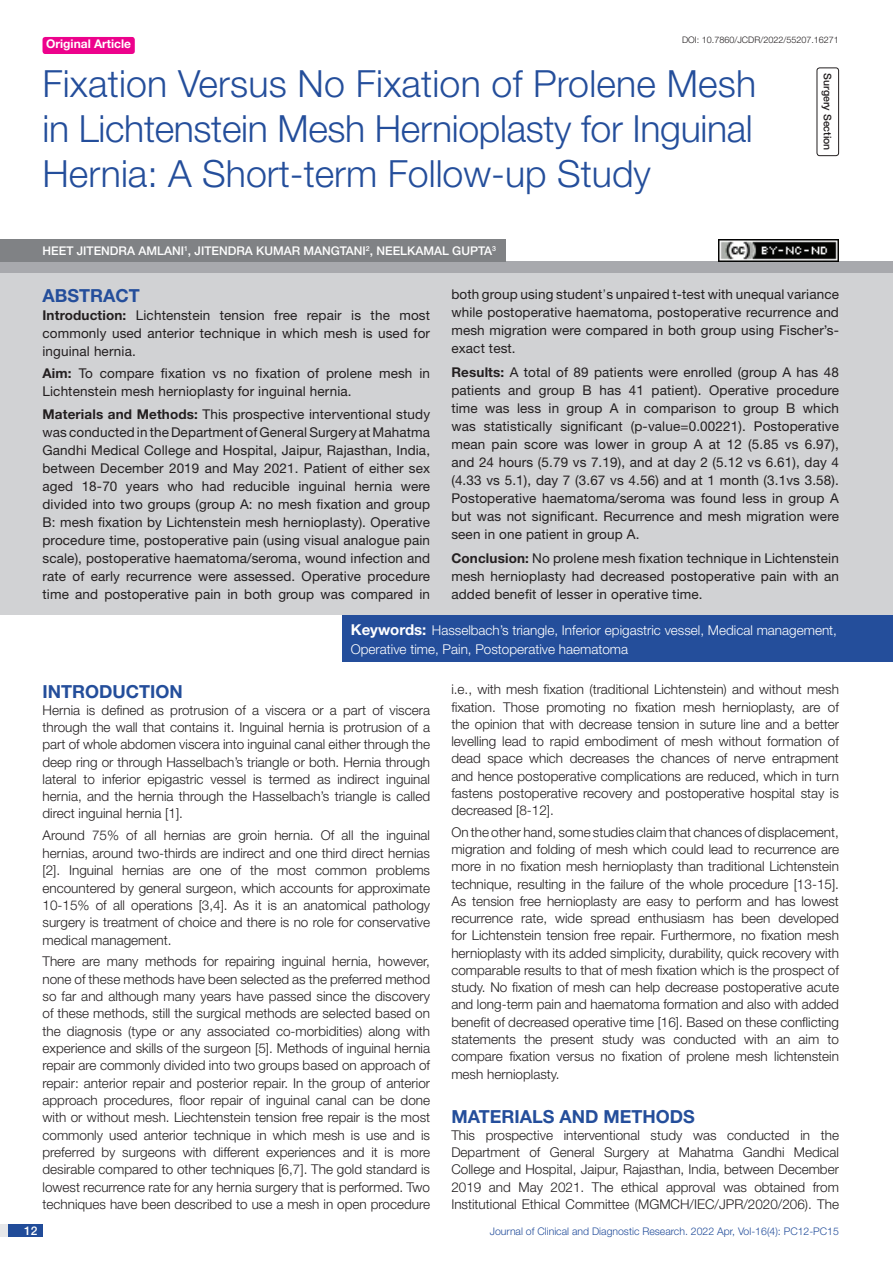
<style>
.page{position:relative;width:893px;height:1263px;background:#fff}
.page>*{position:absolute;margin:0;border:0;box-sizing:border-box;transform-origin:0 0}
.t1{font:300 37.5px/45px "Helvetica Neue";color:#244e9b;text-align:justify}
.Heading{font:700 18px "Helvetica Neue";color:#244e9b}
.Abstract_head{font:700 18px "Helvetica Neue";color:#244e9b}
.Body_text{font:300 13.5px/17.2px "Helvetica Neue";color:#231f20;text-align:justify}
.Abstract_Text{font:13.5px/18px "Helvetica Neue";letter-spacing:.01em;color:#231f20;text-align:justify}
.Key_words{font:300 13.5px/18.8px "Helvetica Neue";color:#fff}
.Author{font:500 12px "Helvetica Neue";color:#fff}
.t2{font:700 12px "Helvetica Neue";color:#fff}
.t3{font:300 10.5px "Helvetica Neue";color:#244e9b}
.section{font:500 10.5px "Helvetica Neue";color:#231f20}
.DOI{font:300 9px "Helvetica Neue";color:#231f20}
.s1{font-weight:700}
.s2{font-weight:300}
.s3{font-weight:700;font-size:15px}
</style>
<div class="page">
<div style="left:0;top:1224px;width:43px;height:13px;background:#e6e7e9"></div>
<div style="left:8px;top:1224px;width:35px;height:13px;background:#214c99"></div>
<div style="left:43px;top:37px;width:92px;height:17px;background:#ed028c;border-radius:3px"></div>
<div style="left:817px;top:67px;width:22px;height:89px;border:1px solid #231f20;border-radius:3px"></div>
<div style="left:0;top:262px;width:893px;height:12px;background:#a8a9ad"></div>
<div style="left:0;top:239px;width:506px;height:23px;background:#808285"></div>
<div style="left:0;top:274px;width:893px;height:341px;background:#d1d2d4"></div>
<div style="left:343px;top:615px;width:550px;height:47px;background:#244e9b"></div>
<img style="left:719px;top:239px;width:120px;height:23px">
<p class="t2" style="left:46px;top:37px;width:87px">Original Article</p>
<p class="DOI" style="left:682px;top:35px;width:158px">DOI: 10.7860/JCDR/2022/55207.16271</p>
<p class="t1" style="left:43px;top:60px;width:715px">Fixation Versus No Fixation of Prolene Mesh in Lichtenstein Mesh Hernioplasty for Inguinal Hernia: A Short-term Follow-up Study</p>
<p class="Author" style="left:43px;top:244px;width:455px">HEET JITENDRA AMLANI<sup>1</sup>, JITENDRA KUMAR MANGTANI<sup>2</sup>, NEELKAMAL GUPTA<sup>3</sup></p>
<p class="section" style="left:834px;top:73px;width:79px;rotate:90deg">SURGERY SECTION</p>
<p class="Abstract_head" style="left:43px;top:284px;width:99px">ABSTRACT</p>
<p class="Abstract_Text" style="left:43px;top:306px;width:389px"><span class="s1">Introduction:</span> Lichtenstein tension free repair is the most commonly used anterior technique in which mesh is used for inguinal hernia.</p>
<p class="Abstract_Text" style="left:43px;top:364px;width:389px"><span class="s1">Aim:</span> To compare fixation vs no fixation of prolene mesh in<br>Lichtenstein mesh hernioplasty for inguinal hernia.</p>
<p class="Abstract_Text" style="left:43px;top:404px;width:389px"><span class="s1">Materials and Methods:</span> This prospective interventional study was conducted in the Department of General Surgery at Mahatma Gandhi Medical College and Hospital, Jaipur, Rajasthan, India, between December 2019 and May 2021. Patient of either sex aged 18-70 years who had reducible inguinal hernia were divided into two groups (group A: no mesh fixation and group B: mesh fixation by Lichtenstein mesh hernioplasty). Operative procedure time, postoperative pain (using visual analogue pain scale), postoperative haematoma/seroma, wound infection and rate of early recurrence were assessed. Operative procedure time and postoperative pain in both group was compared in</p>
<p class="Abstract_Text" style="left:451px;top:285px;width:389px">both group using student<span class="s2">’</span>s unpaired t-test with unequal variance while postoperative haematoma, postoperative recurrence and mesh migration were compared in both group using Fischer’s&shy;exact test.</p>
<p class="Abstract_Text" style="left:451px;top:363px;width:389px"><span class="s1">Results:</span> A total of 89 patients were enrolled (group A has 48 patients and group B has 41 patient). Operative procedure time was less in group A in comparison to group B which was statistically significant (p-value=0.00221). Postoperative mean pain score was lower in group A at 12 (5.85 vs 6.97), and 24 hours (5.79 vs 7.19), and at day 2 (5.12 vs 6.61), day 4 (4.33 vs 5.1), day 7 (3.67 vs 4.56) and at 1 month (3.1vs 3.58).<br>Postoperative haematoma/seroma was found less in group A but was not significant. Recurrence and mesh migration were seen in one patient in group A.</p>
<p class="Abstract_Text" style="left:451px;top:549px;width:389px"><span class="s1">Conclusion:</span> No prolene mesh fixation technique in Lichtenstein mesh hernioplasty had decreased postoperative pain with an added benefit of lesser in operative time.</p>
<p class="Key_words" style="left:351px;top:620px;width:488px"><span class="s3">Keywords:</span> Hasselbach’s triangle, Inferior epigastric vessel, Medical management,<br>Operative time, Pain, Postoperative haematoma</p>
<p class="Heading" style="left:43px;top:680px;width:142px">INTRODUCTION</p>
<p class="Body_text" style="left:43px;top:701px;width:389px">Hernia is defined as protrusion of a viscera or a part of viscera through the wall that contains it. Inguinal hernia is protrusion of a part of whole abdomen viscera into inguinal canal either through the deep ring or through Hasselbach’s triangle or both. Hernia through lateral to inferior epigastric vessel is termed as indirect inguinal hernia, and the hernia through the Hasselbach’s triangle is called direct inguinal hernia [1].</p>
<p class="Body_text" style="left:43px;top:826px;width:389px">Around 75% of all hernias are groin hernia. Of all the inguinal hernias, around two-thirds are indirect and one third direct hernias [2]. Inguinal hernias are one of the most common problems encountered by general surgeon, which accounts for approximate 10-15% of all operations [3,4]. As it is an anatomical pathology surgery is treatment of choice and there is no role for conservative medical management.</p>
<p class="Body_text" style="left:43px;top:953px;width:389px">There are many methods for repairing inguinal hernia, however, none of these methods have been selected as the preferred method so far and although many years have passed since the discovery of these methods, still the surgical methods are selected based on the diagnosis (type or any associated co-morbidities) along with experience and skills of the surgeon [5]. Methods of inguinal hernia repair are commonly divided into two groups based on approach of repair: anterior repair and posterior repair. In the group of anterior approach procedures, floor repair of inguinal canal can be done with or without mesh. Liechtenstein tension free repair is the most commonly used anterior technique in which mesh is use and is preferred by surgeons with different experiences and it is more desirable compared to other techniques [6,7]. The gold standard is lowest recurrence rate for any hernia surgery that is performed. Two techniques have been described to use a mesh in open procedure</p>
<p class="Body_text" style="left:451px;top:680px;width:389px">i.e., with mesh fixation (traditional Lichtenstein) and without mesh fixation. Those promoting no fixation mesh hernioplasty, are of the opinion that with decrease tension in suture line and a better levelling lead to rapid embodiment of mesh without formation of dead space which decreases the chances of nerve entrapment and hence postoperative complications are reduced, which in turn fastens postoperative recovery and postoperative hospital stay is decreased [8-12].</p>
<p class="Body_text" style="left:451px;top:823px;width:389px">On the other hand, some studies claim that chances of displacement, migration and folding of mesh which could lead to recurrence are more in no fixation mesh hernioplasty than traditional Lichtenstein technique, resulting in the failure of the whole procedure [13-15].<br>As tension free hernioplasty are easy to perform and has lowest recurrence rate, wide spread enthusiasm has been developed for Lichtenstein tension free repair. Furthermore, no fixation mesh hernioplasty with its added simplicity, durability, quick recovery with comparable results to that of mesh fixation which is the prospect of study. No fixation of mesh can help decrease postoperative acute and long-term pain and haematoma formation and also with added benefit of decreased operative time [16]. Based on these conflicting statements the present study was conducted with an aim to compare fixation versus no fixation of prolene mesh lichtenstein mesh hernioplasty.</p>
<p class="Heading" style="left:451px;top:1105px;width:245px">MATERIALS AND METHODS</p>
<p class="Body_text" style="left:451px;top:1126px;width:389px">This prospective interventional study was conducted in the Department of General Surgery at Mahatma Gandhi Medical College and Hospital, Jaipur, Rajasthan, India, between December 2019 and May 2021. The ethical approval was obtained from Institutional Ethical Committee (MGMCH/IEC/JPR/2020/206). The</p>
<p class="Author" style="left:24px;top:1223px;width:15px">12</p>
<p class="t3" style="left:490px;top:1225px;width:351px">Journal of Clinical and Diagnostic Research. 2022 Apr, Vol-16(4): PC12-PC15</p>
</div>
